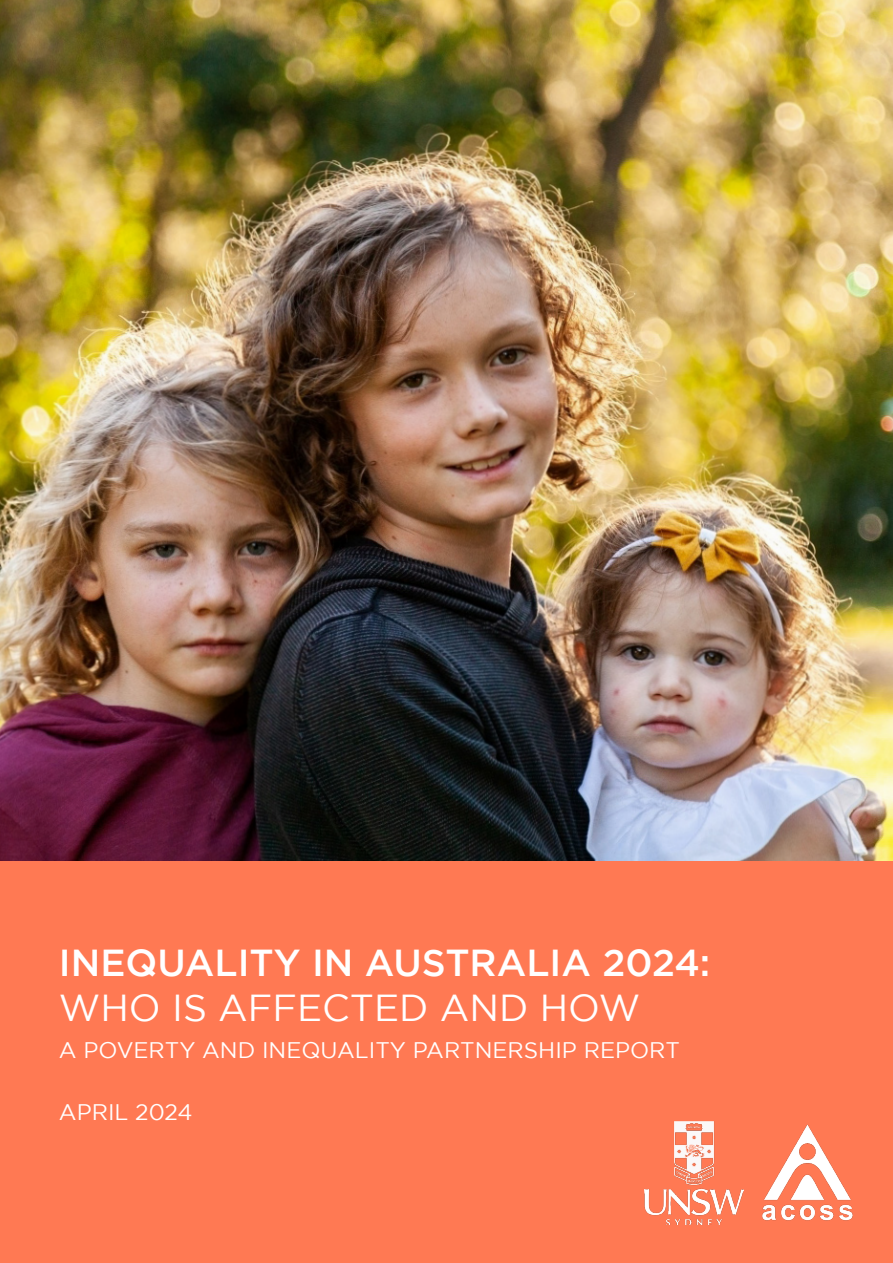
<style>
.page{position:relative;width:893px;height:1263px;background:#fff}
.page>*{position:absolute;margin:0;border:0;box-sizing:border-box;transform-origin:0 0}
.Main_title{font:500 37.5px "Gotham";color:#fff}
.Main_title-2{font:37.5px "Gotham";color:#fff}
.Main_title-3{font:22.5px "Gotham";color:#fff}
</style>
<div class="page">
<img style="left:0;top:0;width:893px;height:861px">
<div style="left:0;top:861px;width:893px;height:402px;background:#ff7953"></div>
<img style="left:762px;top:1124px;width:91px;height:97px">
<img style="left:644px;top:1122px;width:100px;height:103px">
<p class="Main_title" style="left:59px;top:941px;width:653px">INEQUALITY IN AUSTRALIA 2024:</p>
<p class="Main_title-2" style="left:59px;top:987px;width:583px">WHO IS AFFECTED AND HOW</p>
<p class="Main_title-3" style="left:59px;top:1038px;width:622px">A POVERTY AND INEQUALITY PARTNERSHIP REPORT</p>
<p class="Main_title-3" style="left:59px;top:1100px;width:135px">APRIL 2024</p>
</div>
